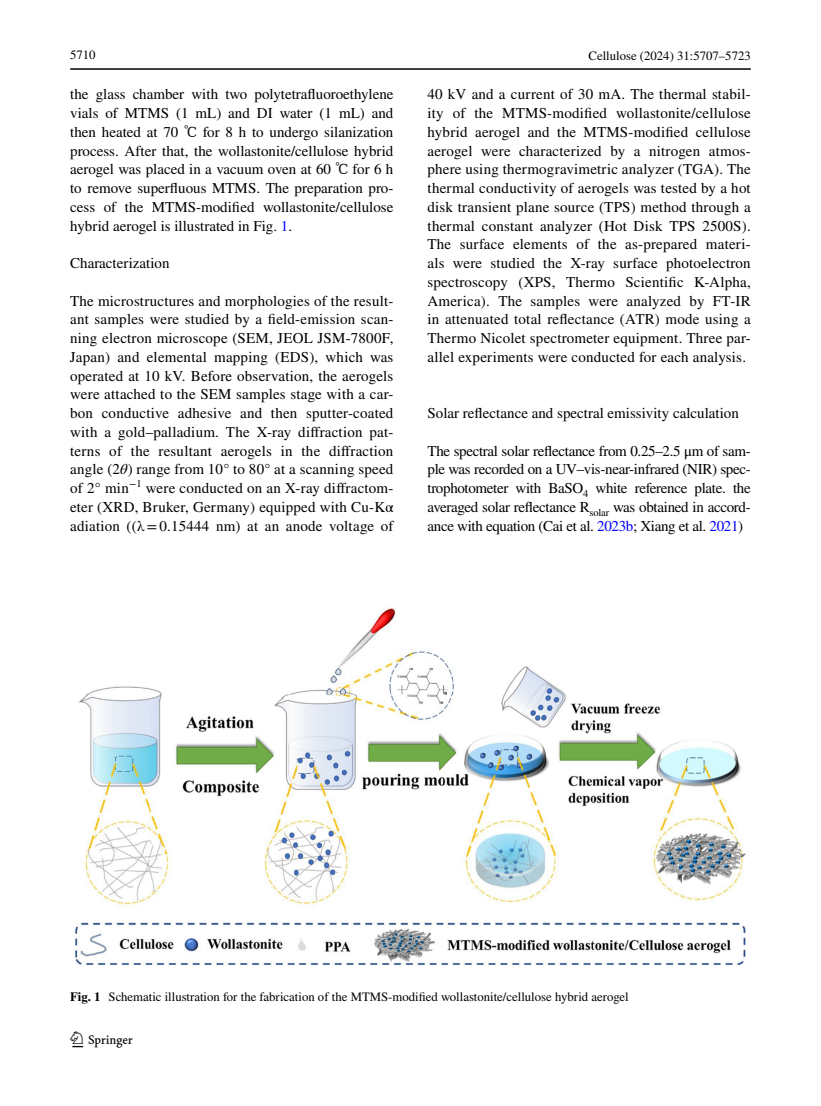
<style>
.page{position:relative;width:821px;height:1106px;background:#fff}
.page>*{position:absolute;margin:0;border:0;box-sizing:border-box;transform-origin:0 0}
.t1{font:22.5px "Springnew Regular 2";color:#000}
.t2{font:15px/18.8px "STIX";color:#000;text-align:justify}
.t3{font:12.75px "STIX";color:#000}
.s1{font-family:"Code 2000"}
.s2{color:#00f}
.s3{font-style:italic}
.s4{font-weight:700}
</style>
<div class="page">
<hr style="left:70px;top:68px;width:680px;height:2px;background:#000">
<img style="left:74px;top:608px;width:672px;height:357px">
<p class="t3" style="left:70px;top:46px;width:27px">5710</p>
<p class="t3" style="left:588px;top:47px;width:164px">Cellulose (2024) 31:5707–5723</p>
<p class="t2" style="left:70px;top:86px;width:325px">the glass chamber with two polytetrafluoroethylene vials of MTMS (1 mL) and DI water (1 mL) and then heated at 70 <span class="s1">℃</span> for 8 h to undergo silanization process. After that, the wollastonite/cellulose hybrid aerogel was placed in a vacuum oven at 60 <span class="s1">℃</span> for 6 h to remove superfluous MTMS. The preparation pro&shy;cess of the MTMS-modified wollastonite/cellulose hybrid aerogel is illustrated in Fig. <span class="s2">1</span>.</p>
<p class="t2" style="left:70px;top:255px;width:101px">Characterization</p>
<p class="t2" style="left:70px;top:292px;width:325px">The microstructures and morphologies of the result&shy;ant samples were studied by a field-emission scan&shy;ning electron microscope (SEM, JEOL JSM-7800F, Japan) and elemental mapping (EDS), which was operated at 10 kV. Before observation, the aerogels were attached to the SEM samples stage with a car&shy;bon conductive adhesive and then sputter-coated with a gold–palladium. The X-ray diffraction pat&shy;terns of the resultant aerogels in the diffraction angle (2<span class="s3">θ</span>) range from 10° to 80° at a scanning speed of 2° min<sup>−1</sup> were conducted on an X-ray diffractom&shy;eter (XRD, Bruker, Germany) equipped with Cu-Kα adiation ((λ=0.15444 nm) at an anode voltage of</p>
<p class="t2" style="left:427px;top:86px;width:325px">40 kV and a current of 30 mA. The thermal stabil&shy;ity of the MTMS-modified wollastonite/cellulose hybrid aerogel and the MTMS-modified cellulose aerogel were characterized by a nitrogen atmos&shy;phere using thermogravimetric analyzer (TGA). The thermal conductivity of aerogels was tested by a hot disk transient plane source (TPS) method through a thermal constant analyzer (Hot Disk TPS 2500S).<br>The surface elements of the as-prepared materi&shy;als were studied the X-ray surface photoelectron spectroscopy (XPS, Thermo Scientific K-Alpha, America). The samples were analyzed by FT-IR in attenuated total reflectance (ATR) mode using a Thermo Nicolet spectrometer equipment. Three par&shy;allel experiments were conducted for each analysis.</p>
<p class="t2" style="left:427px;top:405px;width:313px">Solar reflectance and spectral emissivity calculation</p>
<p class="t2" style="left:427px;top:442px;width:325px">The spectral solar reflectance from 0.25–2.5 μm of sam&shy;ple was recorded on a UV–vis-near-infrared (NIR) spec&shy;trophotometer with BaSO<sub>4</sub> white reference plate. the averaged solar reflectance R<sub>solar</sub> was obtained in accord&shy;ance with equation (Cai et al. <span class="s2">2023b</span>; Xiang et al. <span class="s2">2021</span>)</p>
<p class="t3" style="left:70px;top:987px;width:560px"><span class="s4">Fig. 1</span> Schematic illustration for the fabrication of the MTMS-modified wollastonite/cellulose hybrid aerogel</p>
<h1 class="t1" style="left:72px;top:1031px;width:62px">1 3</h1>
</div>
